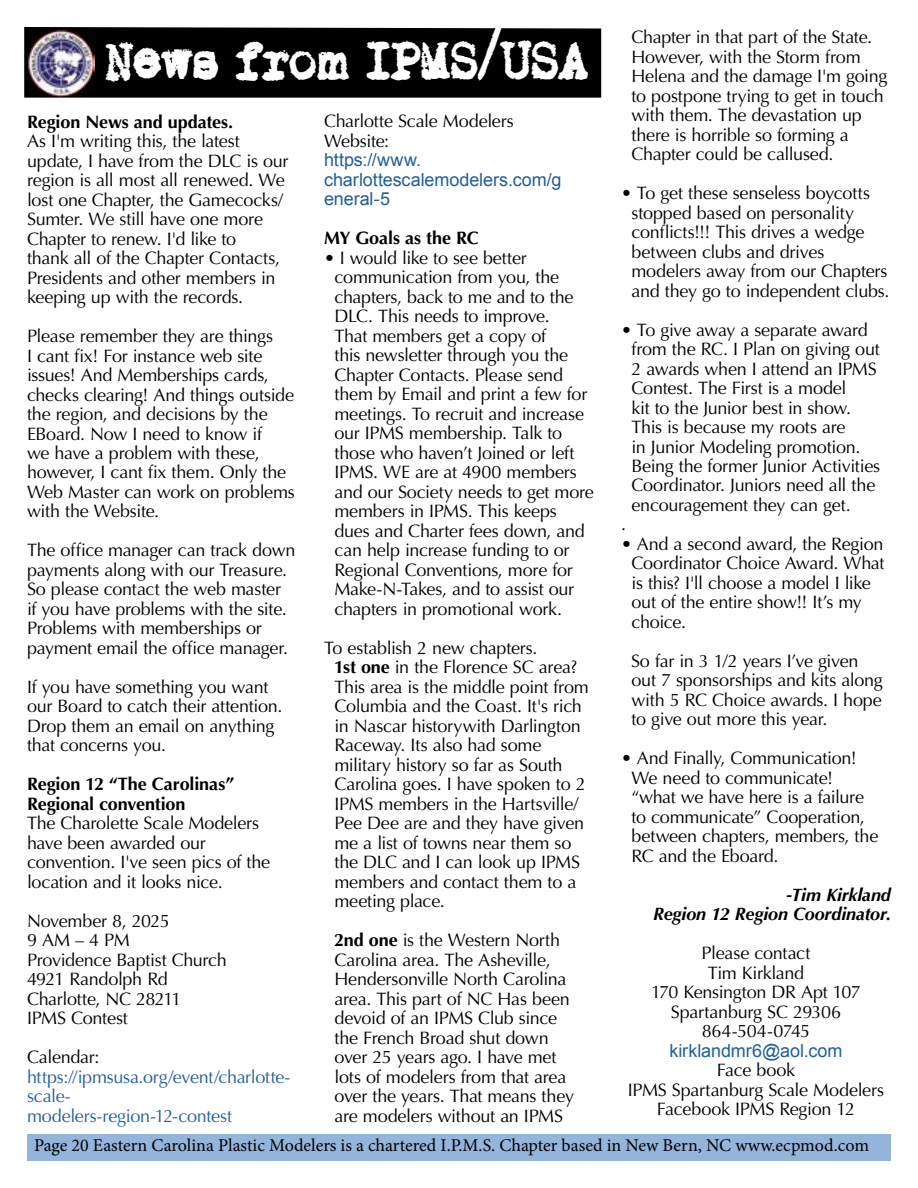
<style>
.page{position:relative;width:918px;height:1188px;background:#fff}
.page>*{position:absolute;margin:0;border:0;box-sizing:border-box;transform-origin:0 0}
.t1{font:45px "L.C.Smith 5 typewriter";letter-spacing:-.06em;color:#fff}
.t2{font:18px/19.5px "Optima";letter-spacing:-.015em;color:#000}
.t3{font:18px "Minion Pro";color:#000}
.t4{font:700 18px/19.5px "Optima";letter-spacing:-.005em;color:#000}
.t5{font:18px/19.5px "Optima";letter-spacing:-.015em;color:#215e9e}
.t6{font:18px/19.5px "Arial";letter-spacing:-.005em;color:#215e9e}
.t7{font:italic 700 18px/19.5px "Optima";letter-spacing:-.01em;color:#000;text-align:right}
.s1{font-weight:700}
</style>
<div class="page">
<div style="left:27px;top:1134px;width:864px;height:27px;background:#93b5dc"></div>
<div style="left:24px;top:27px;width:578px;height:71px;background:#000"></div>
<img style="left:27px;top:29px;width:67px;height:67px">
<h1 class="t1" style="left:104px;top:23px;width:487px">News from IPMS/USA</h1>
<p class="t4" style="left:27px;top:112px;width:208px">Region News and updates.</p>
<p class="t2" style="left:27px;top:131px;width:263px">As I'm writing this, the latest update, I have from the DLC is our region is all most all renewed. We lost one Chapter, the Gamecocks/<br>Sumter. We still have one more<br>Chapter to renew. I'd like to<br>thank all of the Chapter Contacts,<br>Presidents and other members in keeping up with the records.</p>
<p class="t2" style="left:27px;top:326px;width:269px">Please remember they are things<br>I cant fix! For instance web site issues! And Memberships cards, checks clearing! And things outside the region, and decisions by the<br>EBoard. Now I need to know if<br>we have a problem with these, however, I cant fix them. Only the<br>Web Master can work on problems with the Website.</p>
<p class="t2" style="left:27px;top:541px;width:270px">The office manager can track down payments along with our Treasure.<br>So please contact the web master<br>if you have problems with the site.<br>Problems with memberships or payment email the office manager.</p>
<p class="t2" style="left:27px;top:677px;width:257px">If you have something you want our Board to catch their attention.<br>Drop them an email on anything that concerns you.</p>
<p class="t4" style="left:27px;top:775px;width:209px">Region 12 “The Carolinas”<br>Regional convention</p>
<p class="t2" style="left:27px;top:814px;width:245px">The Charolette Scale Modelers have been awarded our convention. I've seen pics of the location and it looks nice.</p>
<p class="t2" style="left:27px;top:911px;width:201px">November 8, 2025<br>9 AM – 4 PM<br>Providence Baptist Church<br>4921 Randolph Rd<br>Charlotte, NC 28211<br>IPMS Contest</p>
<p class="t2" style="left:27px;top:1048px;width:74px">Calendar:</p>
<p class="t5" style="left:27px;top:1067px;width:265px">https://ipmsusa.org/event/charlotte&shy;scale-<br>modelers-region-12-contest</p>
<p class="t2" style="left:324px;top:112px;width:191px">Charlotte Scale Modelers<br>Website:</p>
<p class="t6" style="left:324px;top:150px;width:239px">https://www. charlottescalemodelers.com/g eneral-5</p>
<p class="t4" style="left:324px;top:229px;width:156px">MY Goals as the RC</p>
<p class="t2" style="left:334px;top:248px;width:261px;text-indent:-10px">• I would like to see better communication from you, the chapters, back to me and to the<br>DLC. This needs to improve.<br>That members get a copy of<br>this newsletter through you the<br>Chapter Contacts. Please send them by Email and print a few for meetings. To recruit and increase our IPMS membership. Talk to those who haven’t Joined or left<br>IPMS. WE are at 4900 members and our Society needs to get more members in IPMS. This keeps dues and Charter fees down, and can help increase funding to or<br>Regional Conventions, more for<br>Make-N-Takes, and to assist our chapters in promotional work.</p>
<p class="t2" style="left:334px;top:638px;width:256px;text-indent:-10px">To establish 2 new chapters.<br><span class="s1">1st one</span> in the Florence SC area?<br>This area is the middle point from<br>Columbia and the Coast. It's rich in Nascar historywith Darlington<br>Raceway. Its also had some military history so far as South<br>Carolina goes. I have spoken to 2<br>IPMS members in the Hartsville/<br>Pee Dee are and they have given me a list of towns near them so the DLC and I can look up IPMS members and contact them to a meeting place.</p>
<p class="t2" style="left:334px;top:931px;width:242px"><span class="s1">2nd one</span> is the Western North<br>Carolina area. The Asheville,<br>Hendersonville North Carolina area. This part of NC Has been devoid of an IPMS Club since the French Broad shut down over 25 years ago. I have met lots of modelers from that area over the years. That means they are modelers without an IPMS</p>
<p class="t2" style="left:631px;top:27px;width:257px">Chapter in that part of the State.<br>However, with the Storm from<br>Helena and the damage I'm going to postpone trying to get in touch with them. The devastation up there is horrible so forming a<br>Chapter could be callused.</p>
<p class="t2" style="left:631px;top:183px;width:260px;text-indent:-10px">• To get these senseless boycotts stopped based on personality conflicts!!! This drives a wedge between clubs and drives modelers away from our Chapters and they go to independent clubs.</p>
<p class="t2" style="left:621px;top:320px;width:248px">• To give away a separate award</p>
<p class="t2" style="left:631px;top:339px;width:250px">from the RC. I Plan on giving out</p>
<p class="t2" style="left:631px;top:359px;width:247px">2 awards when I attend an IPMS</p>
<p class="t2" style="left:631px;top:378px;width:217px">Contest. The First is a model</p>
<p class="t2" style="left:631px;top:398px;width:221px">kit to the Junior best in show.</p>
<p class="t2" style="left:631px;top:417px;width:216px">This is because my roots are</p>
<p class="t2" style="left:631px;top:437px;width:230px">in Junior Modeling promotion.</p>
<p class="t2" style="left:631px;top:456px;width:250px">Being the former Junior Activities</p>
<p class="t2" style="left:631px;top:476px;width:245px">Coordinator. Juniors need all the</p>
<p class="t2" style="left:631px;top:495px;width:221px">encouragement they can get.</p>
<p class="t2" style="left:621px;top:515px;width:7px">.</p>
<p class="t2" style="left:631px;top:534px;width:255px;text-indent:-10px">• And a second award, the Region<br>Coordinator Choice Award. What is this? I'll choose a model I like out of the entire show!! It’s my choice.</p>
<p class="t2" style="left:631px;top:651px;width:253px">So far in 3 1/2 years I’ve given out 7 sponsorships and kits along with 5 RC Choice awards. I hope to give out more this year.</p>
<p class="t2" style="left:631px;top:749px;width:248px;text-indent:-10px">• And Finally, Communication!<br>We need to communicate! “what we have here is a failure to communicate” Cooperation, between chapters, members, the<br>RC and the Eboard.</p>
<p class="t7" style="left:653px;top:885px;width:239px">-Tim Kirkland<br>Region 12 Region Coordinator.</p>
<p class="t2" style="left:651px;top:944px;width:211px;text-align:center">Please contact<br>Tim Kirkland<br>170 Kensington DR Apt 107<br>Spartanburg SC 29306<br>864-504-0745</p>
<p class="t6" style="left:669px;top:1041px;width:175px">kirklandmr6@aol.com</p>
<p class="t2" style="left:628px;top:1061px;width:258px;text-align:center">Face book<br>IPMS Spartanburg Scale Modelers<br>Facebook IPMS Region 12</p>
<p class="t3" style="left:34px;top:1134px;width:837px">Page 20 Eastern Carolina Plastic Modelers is a chartered I.P.M.S. Chapter based in New Bern, NC www.ecpmod.com</p>
</div>
